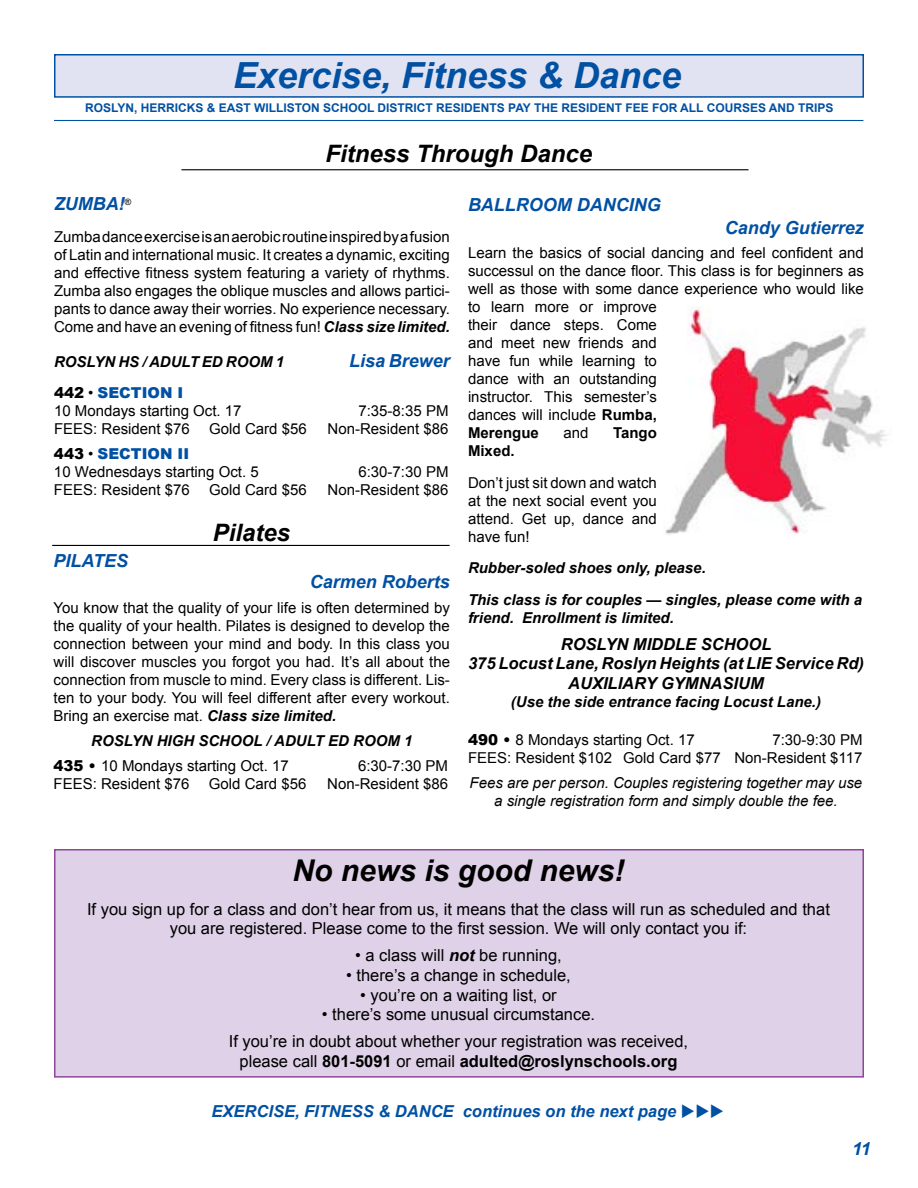
<style>
.page{position:relative;width:918px;height:1188px;background:#fff}
.page>*{position:absolute;margin:0;border:0;box-sizing:border-box;transform-origin:0 0}
.t1{font:italic 700 36px "Arial";color:#0050a3}
.t2{font:italic 700 30px "Arial";color:#000}
.t3{font:italic 700 24px "Arial";color:#000}
.t4{font:italic 700 18px "Arial";color:#0050a3}
.t5{font:16.5px/19.8px "Arial";color:#000;text-align:center}
.t6{font:italic 700 16.5px/19.8px "Arial";color:#000;text-align:center}
.t7{font:700 16.5px "Arial";color:#000}
.t8{font:italic 700 16.5px "Arial";color:#0050a3}
.t9{font:15px/18px "Arial";color:#000;text-align:justify}
.t10{font:italic 700 15px/31.5px "Arial";color:#000}
.t11{font:italic 15px/18px "Arial";color:#000;text-align:center}
.t12{font:700 15px "Arial";color:#000}
.t13{font:700 12px "Arial";color:#0050a3}
.s1{font-weight:700;font-style:italic}
.s2{font-weight:900}
.s3{font-style:inherit}
.s4{font-weight:900;color:#0050a3}
.s5{font-weight:900;font-style:normal}
.s6{font-weight:400;font-style:normal}
.s7{font-weight:700}
.s8{font-weight:400}
</style>
<div class="page">
<img style="left:665px;top:306px;width:222px;height:228px">
<hr style="left:182px;top:169px;width:566px;height:1px;background:#000">
<div style="left:54px;top:54px;width:810px;height:44px;background:#e1e3f2;border:2px solid #0050a3"></div>
<hr style="left:54px;top:120px;width:809px;height:1px;background:#0050a3">
<hr style="left:52px;top:545px;width:398px;height:1px;background:#000">
<div style="left:54px;top:849px;width:810px;height:229px;background:#dfd1e7;border:2px solid #8e479b"></div>
<h1 class="t1" style="left:233px;top:51px;width:450px">Exercise, Fitness &amp; Dance</h1>
<p class="t13" style="left:85px;top:100px;width:750px">ROSLYN, HERRICKS &amp; EAST WILLISTON SCHOOL DISTRICT RESIDENTS PAY THE RESIDENT FEE FOR ALL COURSES AND TRIPS</p>
<h3 class="t3" style="left:326px;top:138px;width:268px">Fitness Through Dance</h3>
<p class="t4" style="left:54px;top:192px;width:79px">ZUMBA!<sup>®</sup></p>
<p class="t9" style="left:54px;top:228px;width:398px">Zumba dance exercise is an aerobic routine inspired by a fusion of Latin and international music. It creates a dynamic, exciting and effective fitness system featuring a variety of rhythms.<br>Zumba also engages the oblique muscles and allows partici&shy;pants to dance away their worries. No experience necessary.<br>Come and have an evening of fitness fun! <span class="s1">Class size limited.</span></p>
<p class="t10" style="left:54px;top:346px;width:232px">ROSLYN HS / ADULT ED ROOM 1</p>
<p class="t4" style="left:349px;top:348px;width:102px">Lisa Brewer</p>
<p class="t9" style="left:54px;top:384px;width:189px"><span class="s2">442</span> <span class="s3">•</span> <span class="s4">SECTION I<br></span><span class="s3">10 M</span>ondays starting Oct. 17</p>
<p class="t9" style="left:358px;top:402px;width:92px">7:35-8:35 PM</p>
<p class="t9" style="left:54px;top:420px;width:137px">FEES: Resident $76</p>
<p class="t9" style="left:209px;top:420px;width:99px">Gold Card $56</p>
<p class="t9" style="left:328px;top:420px;width:122px">Non-Resident $86</p>
<p class="t9" style="left:54px;top:445px;width:206px"><span class="s2">443</span> <span class="s3">•</span> <span class="s4">SECTION II<br></span><span class="s3">10</span> Wednesdays starting Oct. 5</p>
<p class="t9" style="left:358px;top:463px;width:92px">6:30-7:30 PM</p>
<p class="t9" style="left:54px;top:481px;width:137px">FEES: Resident $76</p>
<p class="t9" style="left:209px;top:481px;width:99px">Gold Card $56</p>
<p class="t9" style="left:328px;top:481px;width:122px">Non-Resident $86</p>
<p class="t4" style="left:54px;top:548px;width:76px">PILATES</p>
<h3 class="t3" style="left:213px;top:516px;width:79px">Pilates</h3>
<p class="t4" style="left:310px;top:570px;width:142px">Carmen Roberts</p>
<p class="t9" style="left:54px;top:599px;width:398px">You know that the quality of your life is often determined by the quality of your health. Pilates is designed to develop the connection between your mind and body. In this class you will discover muscles you forgot you had. It’s all about the connection from muscle to mind. Every class is different. Lis&shy;ten to your body. You will feel different after every workout.<br>Bring an exercise mat. <span class="s1">Class size limited.</span></p>
<p class="t10" style="left:54px;top:729px;width:360px;line-height:24.8px;text-indent:38px">ROSLYN HIGH SCHOOL / ADULT ED ROOM 1<br><span class="s5">435 •</span> <span class="s6">10 Mondays starting Oct. 17</span></p>
<p class="t9" style="left:358px;top:756px;width:92px">6:30-7:30 PM</p>
<p class="t9" style="left:54px;top:774px;width:137px">FEES: Resident $76</p>
<p class="t9" style="left:209px;top:774px;width:99px">Gold Card $56</p>
<p class="t9" style="left:327px;top:774px;width:122px">Non-Resident $86</p>
<p class="t4" style="left:468px;top:193px;width:194px">BALLROOM DANCING</p>
<p class="t4" style="left:725px;top:215px;width:141px">Candy Gutierrez</p>
<p class="t9" style="left:468px;top:244px;width:397px;text-align:left">Learn the basics of social dancing and feel confident and successul on the dance floor. This class is for beginners as well as those with some dance experience who would like to learn more or improve<br>their dance steps. Come<br>and meet new friends and<br>have fun while learning to<br>dance with an outstanding<br>instructor. This semester’s<br>dances will include <span class="s7">Rumba,<br>Merengue</span></p>
<p class="t9" style="left:563px;top:424px;width:27px">and</p>
<p class="t12" style="left:613px;top:423px;width:45px">Tango</p>
<p class="t12" style="left:468px;top:441px;width:48px">Mixed.</p>
<p class="t9" style="left:468px;top:474px;width:190px">Don’t just sit down and watch at the next social event you attend. Get up, dance and have fun!</p>
<p class="t10" style="left:468px;top:553px;width:396px">Rubber-soled shoes only, please.<br>This class is for couples — singles, please come with a</p>
<p class="t10" style="left:468px;top:602px;width:207px">friend. Enrollment is limited.</p>
<p class="t6" style="left:468px;top:634px;width:398px">ROSLYN MIDDLE SCHOOL<br>375 Locust Lane, Roslyn Heights (at LIE Service Rd)<br>AUXILIARY GYMNASIUM</p>
<p class="t10" style="left:511px;top:687px;width:312px">(Use the side entrance facing Locust Lane.)</p>
<p class="t9" style="left:468px;top:731px;width:228px"><span class="s2">490 •</span> <span class="s3">8</span> Mondays starting Oct. 17</p>
<p class="t9" style="left:468px;top:731px;width:396px;text-align:right">7:30-9:30 PM<br>FEES: Resident $102 Gold Card $77 Non-Resident $117</p>
<p class="t11" style="left:470px;top:774px;width:394px">Fees are per person. Couples registering together may use a single registration form and simply double the fee.</p>
<h2 class="t2" style="left:293px;top:851px;width:333px">No news is good news!</h2>
<p class="t5" style="left:87px;top:899px;width:744px">If you sign up for a class and don’t hear from us, it means that the class will run as scheduled and that you are registered. Please come to the first session. We will only contact you if:</p>
<p class="t5" style="left:355px;top:945px;width:208px">• a class will <span class="s1">not</span> be running,</p>
<p class="t5" style="left:346px;top:965px;width:226px">• there’s a change in schedule,</p>
<p class="t5" style="left:360px;top:985px;width:198px">• you’re on a waiting list, or</p>
<p class="t5" style="left:229px;top:1001px;width:461px;line-height:26.5px">• there’s some unusual circumstance.<br>If you’re in doubt about whether your registration was received,</p>
<p class="t7" style="left:240px;top:1050px;width:439px"><span class="s8">please call</span> 801-5091 <span class="s8">or email</span> adulted@roslynschools.org</p>
<p class="t8" style="left:212px;top:1100px;width:514px">EXERCISE, FITNESS &amp; DANCE continues on the next page ◆◆◆</p>
<p class="t4" style="left:852px;top:1137px;width:20px">11</p>
</div>
